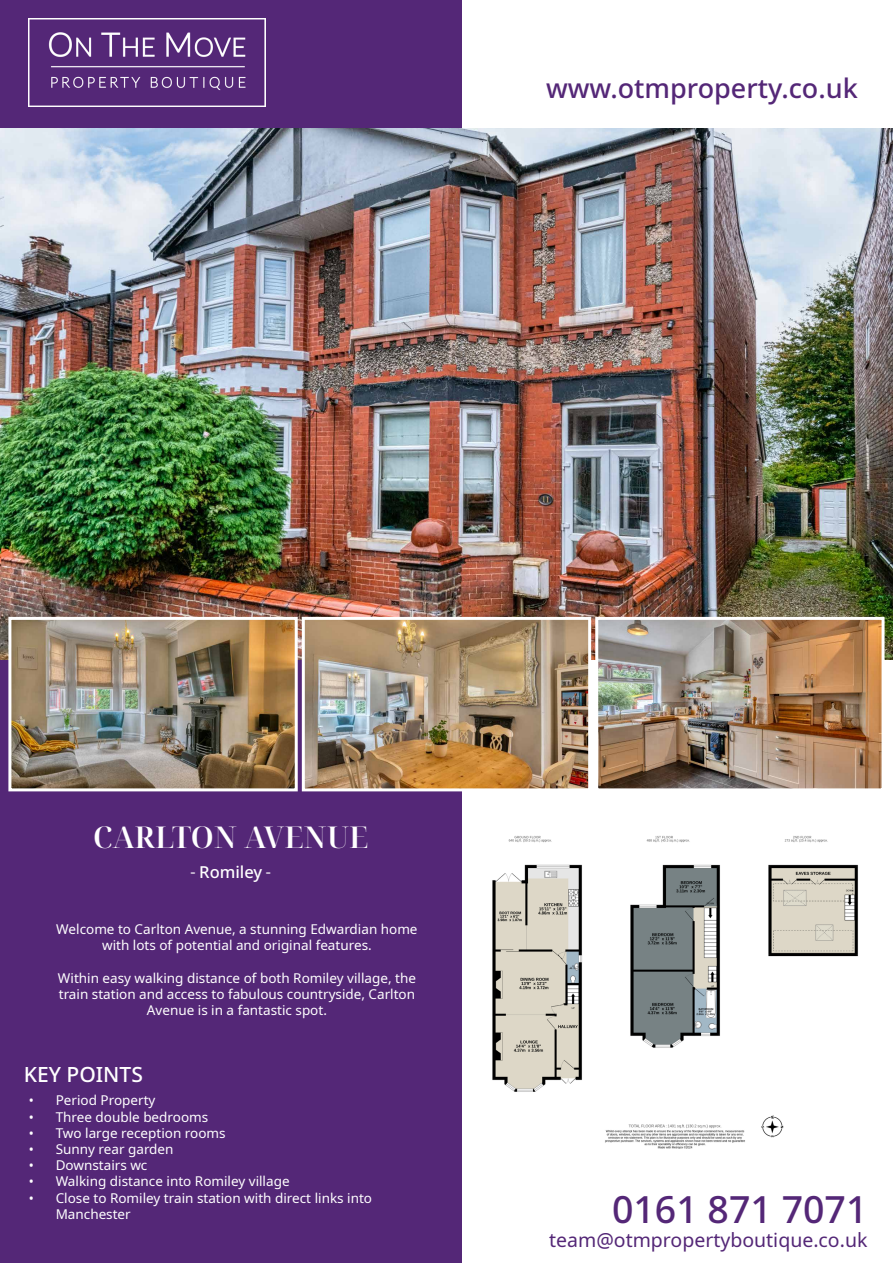
<style>
.page{position:relative;width:893px;height:1263px;background:#fff}
.page>*{position:absolute;margin:0;border:0;box-sizing:border-box;transform-origin:0 0}
.t1{font:500 37.5px "Noto Sans";color:#542777}
.t2{font:600 30px "Noto Serif Display";color:#fff}
.t3{font:500 27px "Noto Sans";color:#542777}
.t4{font:500 21px "Noto Sans";color:#fff}
.t5{font:19.5px "Noto Sans";color:#542777}
.t6{font:500 16.5px "Noto Sans";color:#fff}
.t7{font:13.5px/16.2px "Noto Sans";color:#fff;text-align:center}
.s1{font-family:"Lato";font-weight:400}
</style>
<div class="page">
<div style="left:0;top:0;width:461px;height:1263px;background:#542777"></div>
<img style="left:0;top:128px;width:893px;height:532px">
<img style="left:28px;top:18px;width:238px;height:88px">
<img style="left:12px;top:621px;width:282px;height:166px">
<div style="left:8px;top:617px;width:290px;height:174px;border:3px solid #fff"></div>
<img style="left:306px;top:621px;width:281px;height:166px">
<div style="left:302px;top:617px;width:289px;height:174px;border:3px solid #fff"></div>
<img style="left:599px;top:621px;width:281px;height:166px">
<div style="left:595px;top:617px;width:289px;height:174px;border:3px solid #fff"></div>
<img style="left:492px;top:836px;width:366px;height:312px">
<h3 class="t3" style="left:546px;top:69px;width:313px">www.otmproperty.co.uk</h3>
<h2 class="t2" style="left:93px;top:816px;width:277px">CARLTON AVENUE</h2>
<p class="t6" style="left:190px;top:860px;width:82px"><span class="s1">-</span> Romiley <span class="s1">-</span></p>
<p class="t7" style="left:56px;top:921px;width:363px">Welcome to Carlton Avenue, a stunning Edwardian home with lots of potential and original features.</p>
<p class="t7" style="left:58px;top:970px;width:359px">Within easy walking distance of both Romiley village, the train station and access to fabulous countryside, Carlton<br>Avenue is in a fantastic spot.</p>
<h3 class="t4" style="left:24px;top:1059px;width:121px">KEY POINTS</h3>
<p class="t7" style="left:29px;top:1093px;width:128px">• Period Property</p>
<p class="t7" style="left:29px;top:1109px;width:181px">• Three double bedrooms</p>
<p class="t7" style="left:29px;top:1125px;width:198px">• Two large reception rooms</p>
<p class="t7" style="left:29px;top:1141px;width:146px">• Sunny rear garden</p>
<p class="t7" style="left:29px;top:1157px;width:120px">• Downstairs wc</p>
<p class="t7" style="left:29px;top:1174px;width:262px">• Walking distance into Romiley village</p>
<p class="t7" style="left:56px;top:1190px;width:318px;text-align:left;text-indent:-27px">• Close to Romiley train station with direct links into<br>Manchester</p>
<h1 class="t1" style="left:612px;top:1183px;width:257px">0161 871 7071</h1>
<h3 class="t5" style="left:549px;top:1226px;width:320px">team@otmpropertyboutique.co.uk</h3>
</div>
